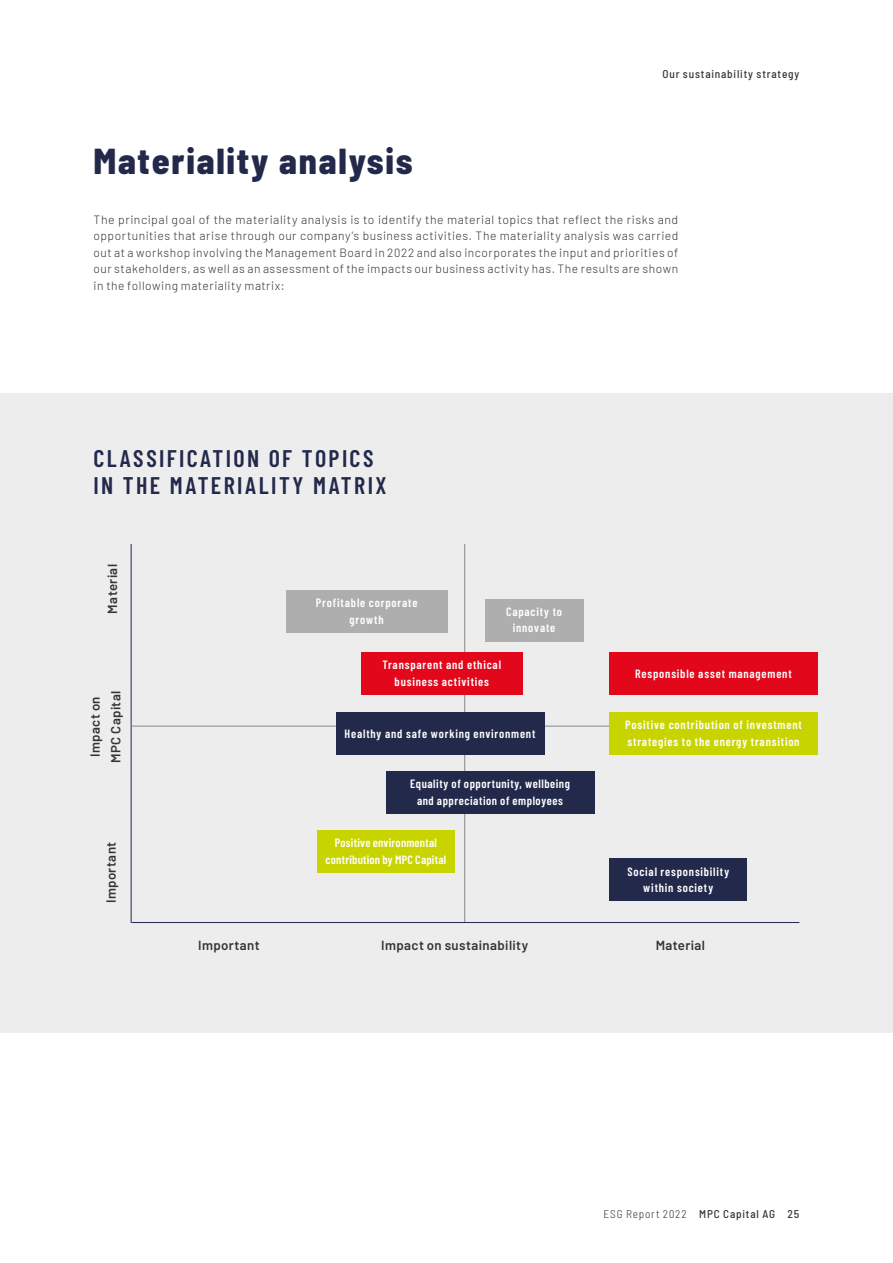
<style>
.page{position:relative;width:893px;height:1263px;background:#fff}
.page>*{position:absolute;margin:0;border:0;box-sizing:border-box;transform-origin:0 0}
.t1{font:800 semi-condensed 36px "Barlow";letter-spacing:.05em;color:#22294b}
.t2{font:600 24px/27px "Barlow Condensed";letter-spacing:.1em;color:#22294b}
.t3{font:600 13.2px/20.7px "Barlow";letter-spacing:.03em;color:#343434;text-align:center}
.t4{font:300 12px/16.5px "Barlow";letter-spacing:.045em;color:#343434;text-align:justify}
.t5{font:600 12px/16.5px "Barlow Condensed";letter-spacing:.065em;color:#fff;text-align:center}
.t6{font:600 12px/16.5px "Barlow Condensed";letter-spacing:.045em;color:#fff;text-align:center}
.t7{font:600 12px/16.5px "Barlow Condensed";letter-spacing:.02em;color:#fff;text-align:center}
.t8{font:500 semi-condensed 11.25px "Barlow";letter-spacing:.075em;color:#343434}
.s1{font-weight:300}
</style>
<div class="page">
<div style="left:0;top:393px;width:893px;height:640px;background:#ededed"></div>
<hr style="left:131px;top:544px;width:1px;height:379px;background:#22294b">
<hr style="left:464px;top:544px;width:1px;height:379px;background:#878787">
<hr style="left:131px;top:922px;width:668px;height:1px;background:#22294b">
<hr style="left:131px;top:726px;width:668px;height:1px;background:#878787">
<div style="left:317px;top:830px;width:138px;height:42px;background:#c8d400"></div>
<div style="left:609px;top:858px;width:138px;height:43px;background:#22294b"></div>
<div style="left:361px;top:652px;width:162px;height:43px;background:#e2071b"></div>
<div style="left:286px;top:590px;width:161px;height:43px;background:#aeaeae"></div>
<div style="left:485px;top:599px;width:98px;height:42px;background:#aeaeae"></div>
<div style="left:386px;top:771px;width:208px;height:43px;background:#22294b"></div>
<div style="left:609px;top:712px;width:209px;height:43px;background:#c8d400"></div>
<div style="left:609px;top:652px;width:209px;height:43px;background:#e2071b"></div>
<div style="left:336px;top:712px;width:208px;height:43px;background:#22294b"></div>
<p class="t8" style="left:662px;top:66px;width:138px">Our sustainability strategy</p>
<h1 class="t1" style="left:94px;top:135px;width:321px">Materiality analysis</h1>
<p class="t4" style="left:94px;top:210px;width:586px">The principal goal of the materiality analysis is to identify the material topics that reflect the risks and opportunities that arise through our company’s business activities. The materiality analysis was carried out at a workshop involving the Management Board in 2022 and also incorporates the input and priorities of our stakeholders, as well as an assessment of the impacts our business activity has. The results are shown in the following materiality matrix:</p>
<h2 class="t2" style="left:94px;top:443px;width:294px">CLASSIFICATION OF TOPICS<br>IN THE MATERIALITY MATRIX</h2>
<p class="t3" style="left:101px;top:613px;width:51px;rotate:-90deg">Material</p>
<p class="t3" style="left:84px;top:763px;width:74px;rotate:-90deg">Impact on<br>MPC Capital</p>
<p class="t3" style="left:100px;top:903px;width:63px;rotate:-90deg">Important</p>
<p class="t5" style="left:316px;top:594px;width:103px">Profitable corporate growth</p>
<p class="t5" style="left:506px;top:603px;width:58px">Capacity to innovate</p>
<p class="t5" style="left:382px;top:656px;width:120px">Transparent and ethical business activities</p>
<p class="t5" style="left:345px;top:724px;width:192px">Healthy and safe working environment</p>
<p class="t6" style="left:410px;top:775px;width:161px">Equality of opportunity, wellbeing and appreciation of employees</p>
<p class="t7" style="left:326px;top:834px;width:122px">Positive environmental contribution by MPC Capital</p>
<p class="t5" style="left:635px;top:664px;width:158px">Responsible asset management</p>
<p class="t5" style="left:625px;top:716px;width:178px;text-align:left">Positive contribution of investment strategies to the energy transition</p>
<p class="t5" style="left:627px;top:862px;width:103px">Social responsibility within society</p>
<p class="t3" style="left:198px;top:934px;width:63px">Important</p>
<p class="t3" style="left:381px;top:934px;width:148px">Impact on sustainability</p>
<p class="t3" style="left:656px;top:934px;width:51px">Material</p>
<p class="t8" style="left:603px;top:1205px;width:197px"><span class="s1">ESG Report 2022</span> MPC Capital AG 25</p>
</div>
